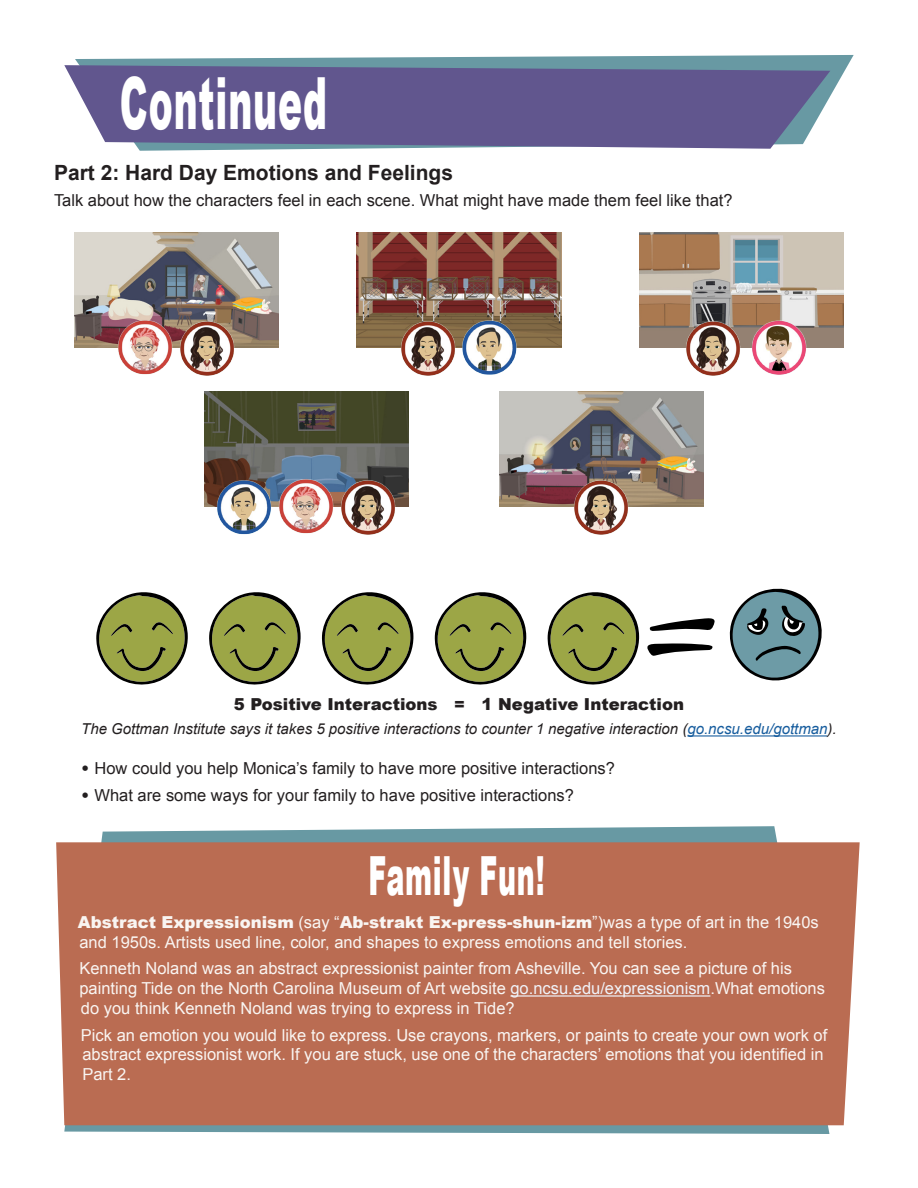
<style>
.page{position:relative;width:918px;height:1188px;background:#fff}
.page>*{position:absolute;margin:0;border:0;box-sizing:border-box;transform-origin:0 0}
.t1{font:900 72px "Arial";letter-spacing:.025em;color:#fff;scale:.5 1}
.t2{font:900 54px "Arial";letter-spacing:.025em;color:#fff;scale:.5 1}
.Subheading{font:700 21px "Arial";color:#231f20}
.Opening_Text{font:16.5px/19.8px "Arial";color:#f9f5f2}
.Opening_Text-2{font:16.5px "Arial";color:#231f20}
.t3{font:900 16.5px "Arial";color:#231f20}
.Opening_Text-3{font:italic 15px "Arial";color:#231f20}
.s1{color:#175d9e}
.s2{font-weight:900}
.s3{color:#f0f2f8}
</style>
<div class="page">
<hr style="left:687px;top:735px;width:141px;height:2px;background:#175d9e">
<svg style="left:75px;top:55px;width:779px;height:96px;fill:#6899a3"></svg>
<svg style="left:64px;top:65px;width:766px;height:84px;background:#6a6496"></svg>
<svg style="left:64px;top:826px;width:765px;height:308px;fill:#6899a3"></svg>
<div style="left:56px;top:842px;width:804px;height:283px;background:#ba6c52"></div>
<hr style="left:510px;top:995px;width:200px;height:2px;background:#f0f2f8">
<img style="left:74px;top:233px;width:204px;height:114px">
<img style="left:180px;top:319px;width:56px;height:57px">
<img style="left:117px;top:319px;width:56px;height:56px">
<img style="left:357px;top:233px;width:204px;height:114px">
<img style="left:400px;top:319px;width:57px;height:57px">
<img style="left:461px;top:319px;width:57px;height:56px">
<img style="left:640px;top:233px;width:204px;height:114px">
<img style="left:750px;top:319px;width:56px;height:56px">
<img style="left:685px;top:319px;width:56px;height:57px">
<img style="left:204px;top:392px;width:204px;height:115px">
<img style="left:340px;top:478px;width:57px;height:57px">
<img style="left:216px;top:478px;width:57px;height:57px">
<img style="left:278px;top:478px;width:56px;height:56px">
<img style="left:499px;top:392px;width:204px;height:115px">
<img style="left:573px;top:478px;width:57px;height:57px">
<svg style="left:650px;top:618px;width:65px;height:13px"></svg>
<svg style="left:647px;top:643px;width:66px;height:13px"></svg>
<svg style="left:548px;top:592px;width:91px;height:93px"></svg>
<svg style="left:435px;top:592px;width:91px;height:93px"></svg>
<svg style="left:322px;top:592px;width:92px;height:93px"></svg>
<svg style="left:209px;top:592px;width:92px;height:93px"></svg>
<svg style="left:96px;top:592px;width:92px;height:93px"></svg>
<svg style="left:729px;top:589px;width:93px;height:92px"></svg>
<p class="t1" style="left:120px;top:51px;width:416px">Continued</p>
<p class="Subheading" style="left:54px;top:158px;width:401px">Part 2: Hard Day Emotions and Feelings</p>
<p class="Opening_Text-2" style="left:54px;top:189px;width:680px">Talk about how the characters feel in each scene. What might have made them feel like that?</p>
<p class="t3" style="left:234px;top:692px;width:452px">5 Positive Interactions = 1 Negative Interaction</p>
<p class="Opening_Text-3" style="left:81px;top:719px;width:757px">The Gottman Institute says it takes 5 positive interactions to counter 1 negative interaction (<span class="s1">go.ncsu.edu/gottman</span>).</p>
<p class="Opening_Text-2" style="left:81px;top:758px;width:536px"><span class="s2">•</span> How could you help Monica’s family to have more positive interactions?</p>
<p class="Opening_Text-2" style="left:81px;top:784px;width:495px"><span class="s2">•</span> What are some ways for your family to have positive interactions?</p>
<p class="t2" style="left:369px;top:836px;width:354px">Family Fun!</p>
<p class="Opening_Text" style="left:78px;top:913px;width:742px"><span class="s2">Abstract Expressionism</span> (say “<span class="s2">Ab-strakt Ex-press-shun-izm</span>”)was a type of art in the 1940s and 1950s. Artists used line, color, and shapes to express emotions and tell stories.</p>
<p class="Opening_Text" style="left:79px;top:959px;width:747px">Kenneth Noland was an abstract expressionist painter from Asheville. You can see a picture of his painting Tide on the North Carolina Museum of Art website <span class="s3">go.ncsu.edu/expressionism</span>.What emotions do you think Kenneth Noland was trying to express in Tide?</p>
<p class="Opening_Text" style="left:81px;top:1025px;width:748px">Pick an emotion you would like to express. Use crayons, markers, or paints to create your own work of abstract expressionist work. If you are stuck, use one of the characters’ emotions that you identified in<br>Part 2.</p>
</div>
